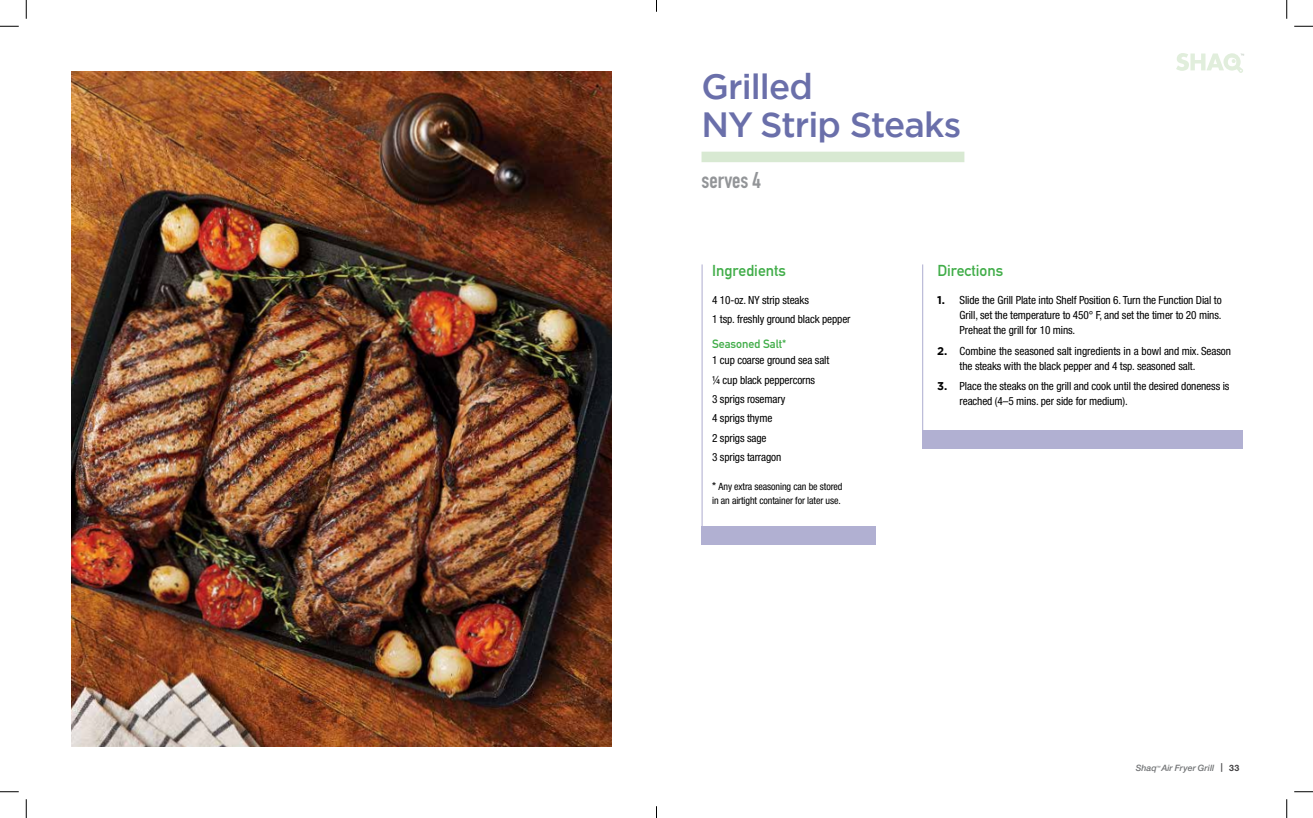
<style>
.page{position:relative;width:1313px;height:818px;background:#fff}
.page>*{position:absolute;margin:0;border:0;box-sizing:border-box;transform-origin:0 0}
.t1{font:500 35px/38px "Gotham";letter-spacing:-.025em;color:#6a6faa}
.t2{font:700 22.5px "DIN Condensed";color:#939598}
.t3{font:700 15.62px "DIN Alternate";color:#41ad49}
.t4{font:700 11.88px "DIN Alternate";letter-spacing:-.005em;color:#41ad49}
.t5{font:condensed 11.25px/19.4px "Helvetica Neue LT Std";letter-spacing:-.01em;color:#000}
.t6{font:condensed 10px/13.8px "Helvetica Neue LT Std";letter-spacing:-.01em;color:#000}
.t7{font:italic 500 8.75px "Helvetica Neue LT Std";letter-spacing:.005em;color:#727476}
.s1{font-size:11.25px}
.s2{font-family:"Gotham";font-weight:700;font-stretch:normal}
.s3{font-weight:700;color:#414042}
.s4{font-weight:700;font-style:normal;color:#414042}
</style>
<div class="page">
<svg style="left:1176px;top:53px;width:68px;height:20px"></svg>
<hr style="left:922px;top:264px;width:1px;height:180px;background:#b1b0d2">
<div style="left:922px;top:430px;width:320px;height:19px;background:#b1b0d2"></div>
<hr style="left:701px;top:264px;width:1px;height:276px;background:#b1b0d2">
<div style="left:701px;top:526px;width:174px;height:19px;background:#b1b0d2"></div>
<div style="left:701px;top:152px;width:263px;height:10px;background:#d8e9d2"></div>
<img style="left:71px;top:71px;width:540px;height:675px">
<svg style="left:0;top:25px;width:19px;height:2px"></svg>
<svg style="left:1294px;top:25px;width:18px;height:2px"></svg>
<svg style="left:0;top:791px;width:19px;height:1px"></svg>
<svg style="left:1294px;top:791px;width:18px;height:1px"></svg>
<svg style="left:25px;top:0;width:2px;height:19px"></svg>
<svg style="left:25px;top:799px;width:2px;height:19px"></svg>
<svg style="left:1286px;top:0;width:1px;height:19px"></svg>
<svg style="left:1286px;top:799px;width:1px;height:19px"></svg>
<svg style="left:656px;top:806px;width:1px;height:12px"></svg>
<h1 class="t1" style="left:701px;top:68px;width:261px">Grilled<br>NY Strip Steaks</h1>
<h2 class="t2" style="left:701px;top:165px;width:61px">serves 4</h2>
<h3 class="t3" style="left:712px;top:259px;width:76px">Ingredients</h3>
<h3 class="t3" style="left:937px;top:259px;width:67px">Directions</h3>
<p class="t5" style="left:712px;top:290px;width:140px">4 10-oz. NY strip steaks<br>1 tsp. freshly ground black pepper</p>
<p class="t4" style="left:712px;top:334px;width:76px">Seasoned Salt*</p>
<p class="t5" style="left:712px;top:350px;width:119px">1 cup coarse ground sea salt ¼ cup black peppercorns<br>3 sprigs rosemary<br>4 sprigs thyme<br>2 sprigs sage<br>3 sprigs tarragon</p>
<p class="t6" style="left:712px;top:479px;width:132px"><span class="s1">*</span> Any extra seasoning can be stored in an airtight container for later use.</p>
<p class="t5" style="left:959px;top:292px;width:263px;line-height:15px;text-align:justify;text-indent:-22px"><span class="s2">1.</span> Slide the Grill Plate into Shelf Position 6. Turn the Function Dial to Grill, set the temperature to 450° F, and set the timer to 20 mins.<br>Preheat the grill for 10 mins.</p>
<p class="t5" style="left:959px;top:343px;width:273px;line-height:15px;text-indent:-22px"><span class="s2">2.</span> Combine the seasoned salt ingredients in a bowl and mix. Season the steaks with the black pepper and 4 tsp. seasoned salt.</p>
<p class="t5" style="left:959px;top:378px;width:271px;line-height:15px;text-indent:-22px"><span class="s2">3.</span> Place the steaks on the grill and cook until the desired doneness is reached (4–5 mins. per side for medium).</p>
<p class="t7" style="left:1135px;top:763px;width:105px">Shaq<sup>™</sup> Air Fryer Grill <span class="s3">|</span> <span class="s4">33</span></p>
</div>
